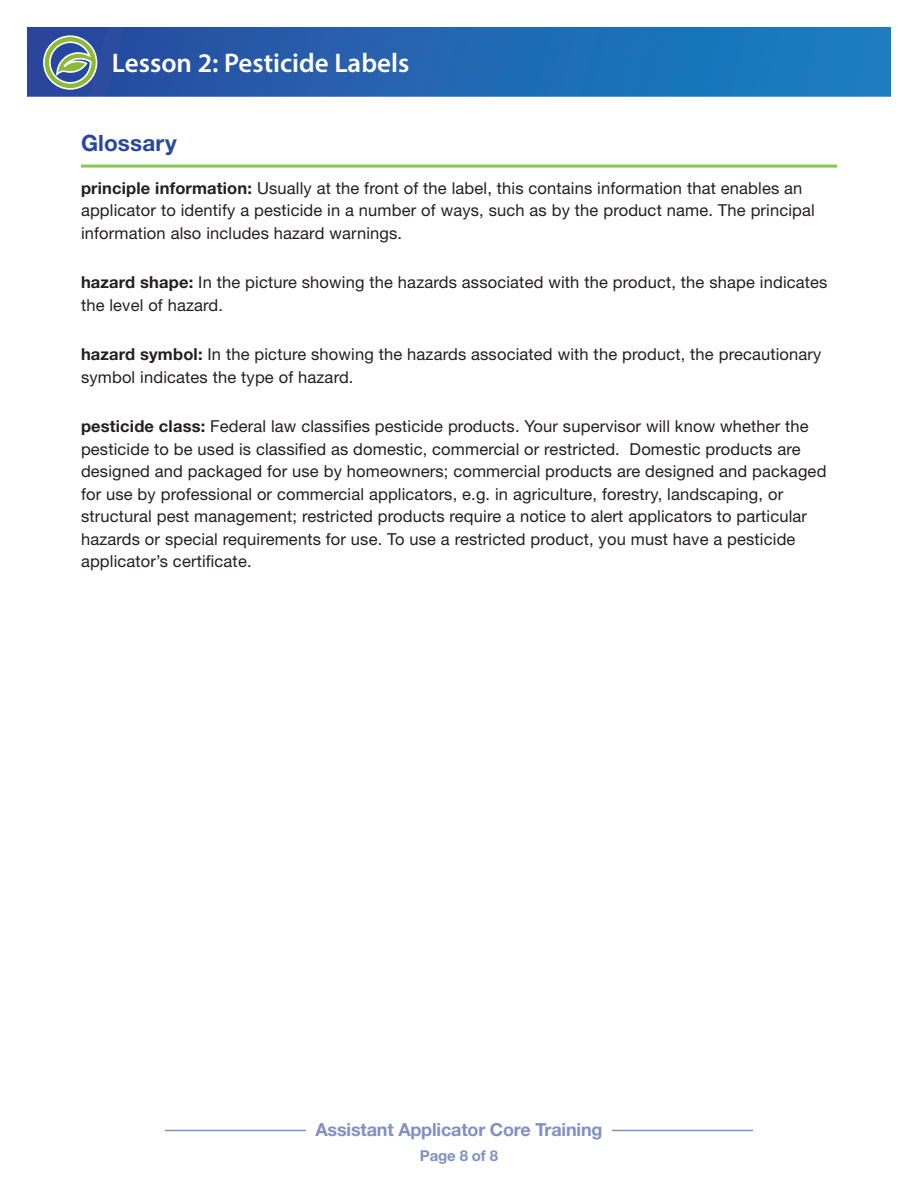
<style>
.page{position:relative;width:918px;height:1188px;background:#fff}
.page>*{position:absolute;margin:0;border:0;box-sizing:border-box;transform-origin:0 0}
.t1{font:600 27px "Myriad Pro";color:#fff}
.t2{font:700 22.5px "Helvetica Neue LT Std";letter-spacing:.01em;color:#28489d}
.t3{font:700 18px "Helvetica Neue LT Std";letter-spacing:-.01em;color:#8190c4}
.t4{font:16.5px/22.5px "Helvetica Neue LT Std";letter-spacing:.01em;color:#231f20}
.t5{font:700 15px "Helvetica Neue LT Std";letter-spacing:-.01em;color:#8190c4}
.s1{font-weight:700}
</style>
<div class="page">
<hr style="left:165px;top:1130px;width:141px;height:1px;background:#8190c4">
<hr style="left:612px;top:1130px;width:141px;height:1px;background:#8190c4">
<svg style="left:27px;top:27px;width:864px;height:70px;background:#2167b2"></svg>
<svg style="left:42px;top:35px;width:56px;height:56px;background:#749093"></svg>
<hr style="left:81px;top:165px;width:756px;height:3px;background:#88c652">
<h1 class="t1" style="left:112px;top:45px;width:299px">Lesson 2: Pesticide Labels</h1>
<h2 class="t2" style="left:81px;top:129px;width:97px">Glossary</h2>
<p class="t4" style="left:81px;top:176px;width:735px"><span class="s1">principle information:</span> Usually at the front of the label, this contains information that enables an applicator to identify a pesticide in a number of ways, such as by the product name. The principal information also includes hazard warnings.</p>
<p class="t4" style="left:81px;top:271px;width:748px"><span class="s1">hazard shape:</span> In the picture showing the hazards associated with the product, the shape indicates the level of hazard.</p>
<p class="t4" style="left:81px;top:343px;width:742px"><span class="s1">hazard symbol:</span> In the picture showing the hazards associated with the product, the precautionary symbol indicates the type of hazard.</p>
<p class="t4" style="left:81px;top:415px;width:747px"><span class="s1">pesticide class:</span> Federal law classifies pesticide products. Your supervisor will know whether the pesticide to be used is classified as domestic, commercial or restricted. Domestic products are designed and packaged for use by homeowners; commercial products are designed and packaged for use by professional or commercial applicators, e.g. in agriculture, forestry, landscaping, or structural pest management; restricted products require a notice to alert applicators to particular hazards or special requirements for use. To use a restricted product, you must have a pesticide applicator’s certificate.</p>
<p class="t3" style="left:316px;top:1118px;width:288px">Assistant Applicator Core Training</p>
<p class="t5" style="left:420px;top:1146px;width:80px">Page 8 of 8</p>
</div>
